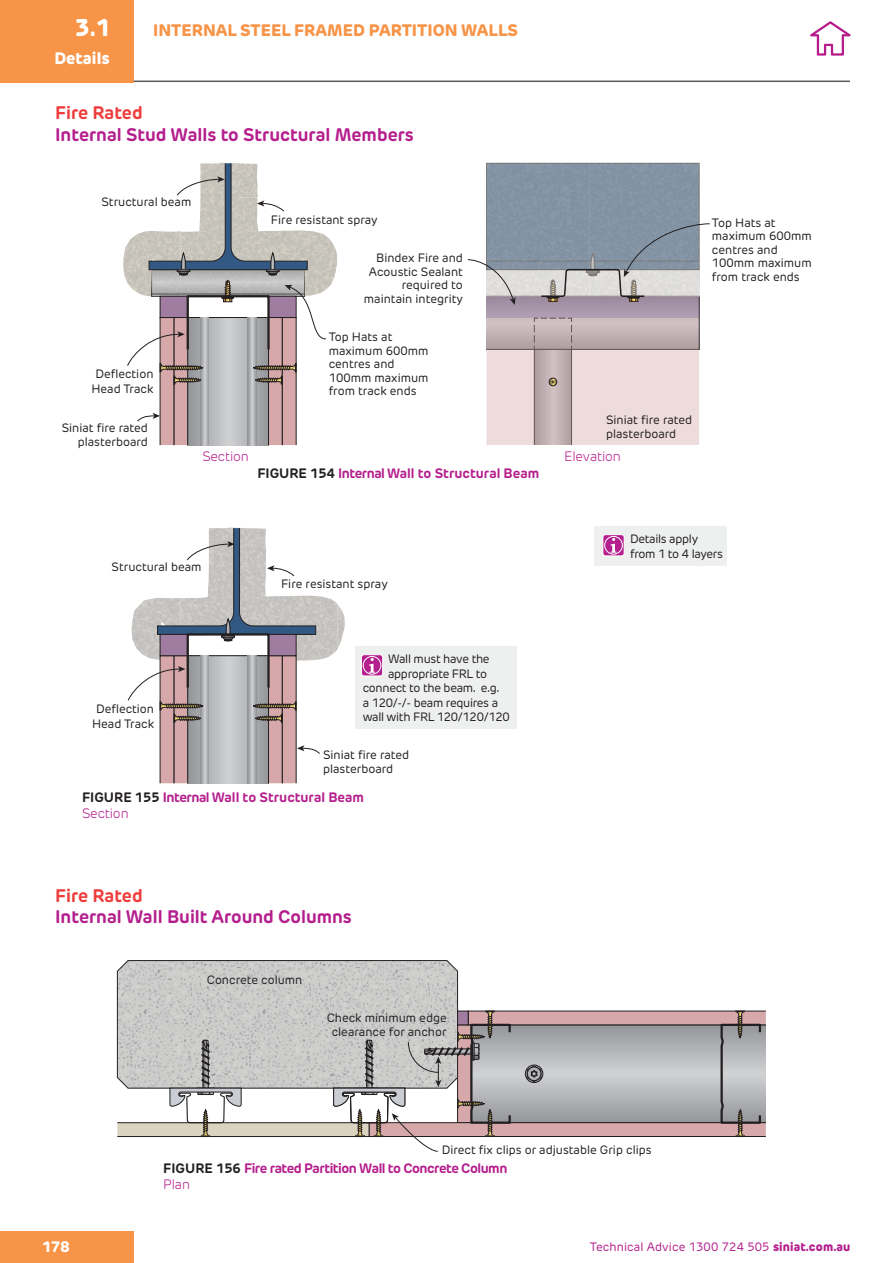
<style>
.page{position:relative;width:893px;height:1263px;background:#fff}
.page>*{position:absolute;margin:0;border:0;box-sizing:border-box;transform-origin:0 0}
.t1{font:800 24px "New Rubrik Edge";color:#fff}
.t2{font:700 18px "New Rubrik Edge";color:#b41e8d}
.t3{font:700 18px "New Rubrik Edge";letter-spacing:-.005em;color:#ee3d3c}
.t4{font:800 16.5px "New Rubrik Edge";color:#f79447}
.t5{font:800 16.5px "New Rubrik Edge";color:#fff}
.t6{font:800 15px "New Rubrik Edge";color:#fff}
.t7{font:700 13.5px/16.2px "New Rubrik Edge";color:#b41e8d}
.t8{font:700 13.5px/16.2px "New Rubrik Edge";letter-spacing:-.035em;color:#b41e8d}
.t9{font:300 13.5px "New Rubrik Edge";letter-spacing:-.01em;color:#b41e8d}
.t10{font:12px/13.5px "New Rubrik Edge";color:#231f20}
.t11{font:12px/14.4px "New Rubrik Edge";letter-spacing:-.025em;color:#231f20}
.t12{font:12px "New Rubrik Edge";letter-spacing:.01em;color:#b41e8d}
.s1{color:#231f20}
.s2{font-weight:300}
.s3{font-weight:800}
</style>
<div class="page">
<div style="left:0;top:1232px;width:134px;height:31px;background:#f79447"></div>
<div style="left:0;top:0;width:134px;height:82px;background:#f79447"></div>
<hr style="left:134px;top:81px;width:716px;height:1px;background:#575a5d">
<svg style="left:810px;top:21px;width:41px;height:35px"></svg>
<svg style="left:486px;top:318px;width:213px;height:127px;background:#dbc9ca"></svg>
<div style="left:486px;top:296px;width:213px;height:22px;background:#a897ab"></div>
<svg style="left:549px;top:378px;width:8px;height:8px"></svg>
<svg style="left:201px;top:385px;width:155px;height:294px"></svg>
<svg style="left:116px;top:491px;width:149px;height:587px"></svg>
<svg style="left:512px;top:1027px;width:252px;height:94px;background:#b2b4b7"></svg>
<div style="left:457px;top:1025px;width:309px;height:98px;border:1px solid #231f20"></div>
<div style="left:369px;top:1122px;width:397px;height:15px;background:#d6a8aa;border:1px solid #231f20"></div>
<div style="left:468px;top:1011px;width:298px;height:14px;background:#d6a8aa"></div>
<svg style="left:719px;top:1011px;width:43px;height:126px"></svg>
<div style="left:525px;top:1065px;width:18px;height:18px;border:1px solid #231f20;border-radius:50%"></div>
<svg style="left:527px;top:1066px;width:14px;height:16px"></svg>
<div style="left:174px;top:655px;width:14px;height:128px;background:#d6a8aa;border:1px solid #231f20"></div>
<svg style="left:190px;top:723px;width:77px;height:58px;background:#b4b5b8"></svg>
<svg style="left:200px;top:723px;width:9px;height:60px"></svg>
<svg style="left:248px;top:723px;width:8px;height:60px"></svg>
<div style="left:160px;top:655px;width:14px;height:128px;background:#d6a8aa"></div>
<div style="left:268px;top:655px;width:15px;height:128px;background:#d6a8aa;border:1px solid #231f20"></div>
<div style="left:282px;top:655px;width:14px;height:128px;background:#d6a8aa;border:1px solid #231f20"></div>
<div style="left:174px;top:317px;width:14px;height:128px;background:#d6a8aa;border:1px solid #231f20"></div>
<svg style="left:190px;top:385px;width:77px;height:58px;background:#b4b5b8"></svg>
<svg style="left:200px;top:385px;width:9px;height:60px"></svg>
<svg style="left:248px;top:385px;width:8px;height:60px"></svg>
<div style="left:160px;top:317px;width:14px;height:128px;background:#d6a8aa"></div>
<div style="left:268px;top:317px;width:15px;height:128px;background:#d6a8aa;border:1px solid #231f20"></div>
<div style="left:282px;top:317px;width:14px;height:128px;background:#d6a8aa;border:1px solid #231f20"></div>
<div style="left:486px;top:163px;width:213px;height:133px;background:#8393a4"></div>
<svg style="left:117px;top:960px;width:395px;height:192px"></svg>
<div style="left:356px;top:646px;width:161px;height:83px;background:#eef0f0"></div>
<svg style="left:361px;top:655px;width:22px;height:21px"></svg>
<div style="left:363px;top:656px;width:18px;height:19px;border:1px solid #fff;border-radius:50%"></div>
<svg style="left:297px;top:745px;width:23px;height:9px"></svg>
<svg style="left:137px;top:413px;width:23px;height:9px"></svg>
<svg style="left:128px;top:528px;width:188px;height:195px"></svg>
<svg style="left:467px;top:259px;width:48px;height:46px"></svg>
<svg style="left:540px;top:223px;width:170px;height:78px"></svg>
<svg style="left:127px;top:162px;width:211px;height:223px"></svg>
<div style="left:594px;top:526px;width:133px;height:40px;background:#eef0f0"></div>
<svg style="left:603px;top:534px;width:21px;height:22px"></svg>
<div style="left:604px;top:536px;width:19px;height:19px;border:1px solid #fff;border-radius:50%"></div>
<h1 class="t1" style="left:75px;top:12px;width:37px">3.1</h1>
<h3 class="t5" style="left:54px;top:47px;width:57px">Details</h3>
<h3 class="t4" style="left:153px;top:20px;width:366px">INTERNAL STEEL FRAMED PARTITION WALLS</h3>
<h2 class="t3" style="left:55px;top:102px;width:89px">Fire Rated</h2>
<h2 class="t2" style="left:55px;top:123px;width:360px">Internal Stud Walls to Structural Members</h2>
<p class="t10" style="left:102px;top:195px;width:91px">Structural beam</p>
<p class="t10" style="left:92px;top:367px;width:63px;line-height:14.4px;text-align:center">Deflection<br>Head Track</p>
<p class="t10" style="left:62px;top:420px;width:88px;line-height:14.4px;text-align:right">Siniat fire rated plasterboard</p>
<p class="t10" style="left:271px;top:213px;width:108px">Fire resistant spray</p>
<p class="t10" style="left:364px;top:251px;width:100px;text-align:right">Bindex Fire and<br>Acoustic Sealant required to maintain integrity</p>
<p class="t10" style="left:329px;top:330px;width:101px">Top Hats at maximum 600mm centres and<br>100mm maximum from track ends</p>
<p class="t10" style="left:606px;top:413px;width:88px">Siniat fire rated plasterboard</p>
<p class="t9" style="left:202px;top:448px;width:48px">Section</p>
<p class="t9" style="left:564px;top:448px;width:58px">Elevation</p>
<p class="t7" style="left:257px;top:465px;width:284px"><span class="s1">FIGURE 154</span> Internal Wall to Structural Beam</p>
<p class="t10" style="left:712px;top:216px;width:101px">Top Hats at maximum 600mm centres and<br>100mm maximum from track ends</p>
<p class="t11" style="left:630px;top:532px;width:94px">Details apply from 1 to 4 layers</p>
<p class="t10" style="left:112px;top:560px;width:91px">Structural beam</p>
<p class="t10" style="left:92px;top:702px;width:63px;line-height:14.4px;text-align:center">Deflection<br>Head Track</p>
<p class="t10" style="left:281px;top:577px;width:108px">Fire resistant spray</p>
<p class="t11" style="left:388px;top:652px;width:103px">Wall must have the</p>
<p class="t11" style="left:388px;top:666px;width:100px">appropriate FRL to</p>
<p class="t11" style="left:363px;top:681px;width:138px">connect to the beam. e.g.</p>
<p class="t11" style="left:363px;top:695px;width:137px">a 120/-/- beam requires a</p>
<p class="t11" style="left:363px;top:709px;width:149px">wall with FRL 120/120/120</p>
<p class="t10" style="left:323px;top:747px;width:88px;line-height:14.4px">Siniat fire rated plasterboard</p>
<p class="t7" style="left:82px;top:789px;width:284px"><span class="s1">FIGURE 155</span> Internal Wall to Structural Beam<br><span class="s2">Section</span></p>
<h2 class="t3" style="left:55px;top:884px;width:89px">Fire Rated</h2>
<h2 class="t2" style="left:55px;top:906px;width:298px">Internal Wall Built Around Columns</h2>
<p class="t10" style="left:207px;top:973px;width:97px">Concrete column</p>
<p class="t10" style="left:327px;top:1011px;width:122px;text-align:center">Check minimum edge clearance for anchor</p>
<p class="t10" style="left:442px;top:1143px;width:211px">Direct fix clips or adjustable Grip clips</p>
<p class="t6" style="left:42px;top:1237px;width:29px">178</p>
<p class="t8" style="left:163px;top:1160px;width:346px"><span class="s1">FIGURE 156</span> Fire rated Partition Wall to Concrete Column<br><span class="s2">Plan</span></p>
<p class="t12" style="left:590px;top:1239px;width:262px">Technical Advice 1300 724 505 <span class="s3">siniat.com.au</span></p>
</div>
